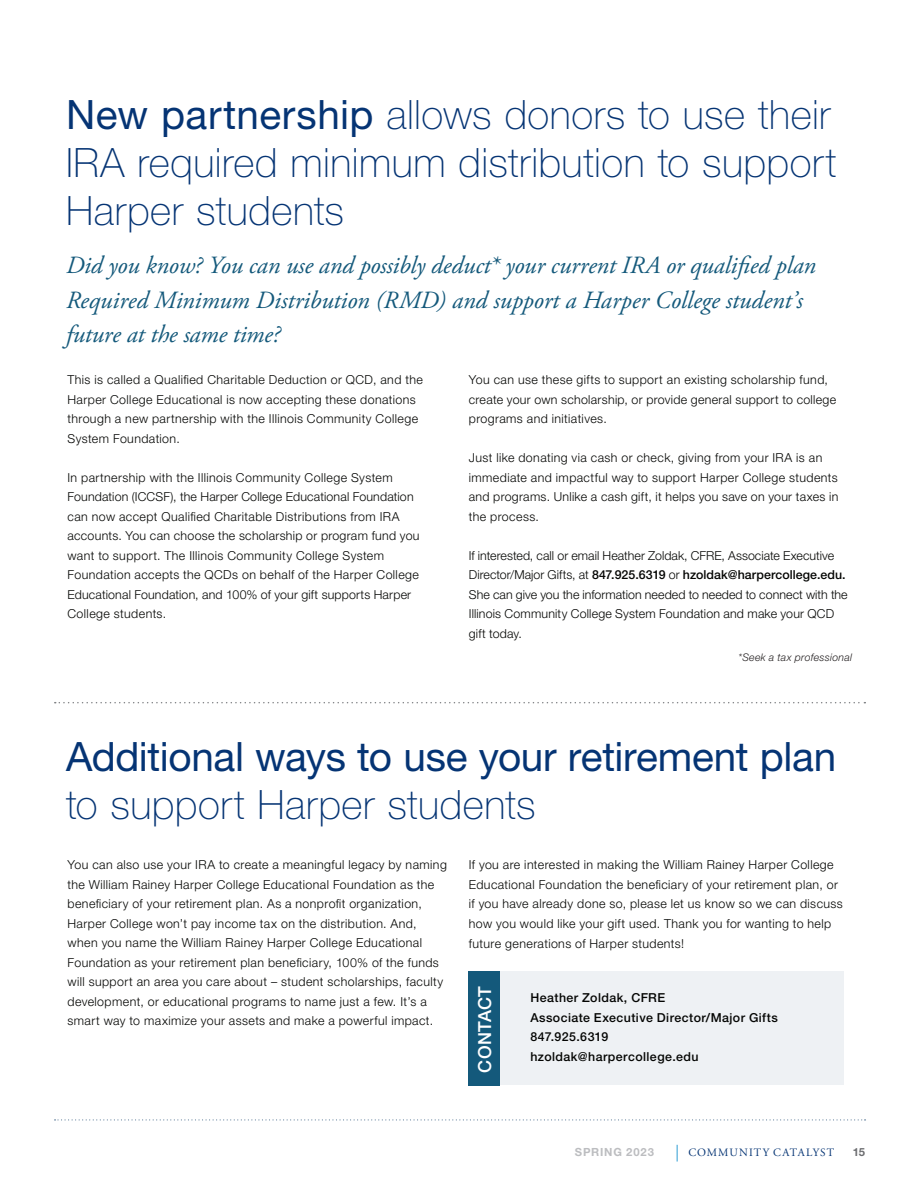
<style>
.page{position:relative;width:918px;height:1188px;background:#fff}
.page>*{position:absolute;margin:0;border:0;box-sizing:border-box;transform-origin:0 0}
.t1{font:100 40.5px/48px "Helvetica Neue LT Std";letter-spacing:.01em;color:#053474}
.t2{font:40.5px "Helvetica Neue LT Std";letter-spacing:-.01em;color:#053474}
.t3{font:italic 24.75px/34.5px "Adobe Garamond Pro";letter-spacing:-.005em;color:#14597b}
.t4{font:500 18px "Helvetica Neue LT Std";letter-spacing:.015em;color:#fff}
.t5{font:300 12.3px/19.5px "Helvetica Neue LT Std";letter-spacing:.03em;color:#040503}
.t6{font:300 12.3px/19.5px "Helvetica Neue LT Std";letter-spacing:.005em;color:#040503}
.t7{font:500 12.3px/19.5px "Helvetica Neue LT Std";letter-spacing:.035em;color:#040503}
.t8{font:11.25px "Adobe Garamond Pro";letter-spacing:.095em;color:#053474}
.t9{font:700 11.25px "Helvetica Neue LT Std";letter-spacing:.075em;color:#bcbdc0}
.t10{font:700 11.25px "Helvetica Neue LT Std";color:#6c6d70}
.t11{font:italic 300 10.5px "Helvetica Neue LT Std";letter-spacing:.025em;color:#231f20}
.s1{font-weight:400}
.s2{font-weight:500}
</style>
<div class="page">
<div style="left:469px;top:972px;width:375px;height:113px;background:#eef1f4"></div>
<div style="left:469px;top:971px;width:31px;height:114px;background:#14597b"></div>
<svg style="left:677px;top:1145px;width:1px;height:17px"></svg>
<svg style="left:55px;top:1119px;width:811px;height:1px"></svg>
<svg style="left:55px;top:702px;width:810px;height:1px"></svg>
<h1 class="t1" style="left:66px;top:91px;width:772px"><span class="s1">New partnership</span> allows donors to use their<br>IRA required minimum distribution to support<br>Harper students</h1>
<h2 class="t3" style="left:66px;top:249px;width:751px">Did you know? You can use and possibly deduct* your current IRA or qualified plan<br>Required Minimum Distribution (RMD) and support a Harper College student’s future at the same time?</h2>
<p class="t5" style="left:68px;top:370px;width:357px">This is called a Qualified Charitable Deduction or QCD, and the Harper College Educational is now accepting these donations through a new partnership with the Illinois Community College System Foundation.</p>
<p class="t5" style="left:68px;top:467px;width:354px">In partnership with the Illinois Community College System Foundation (ICCSF), the Harper College Educational Foundation can now accept Qualified Charitable Distributions from IRA accounts. You can choose the scholarship or program fund you want to support. The Illinois Community College System Foundation accepts the QCDs on behalf of the Harper College Educational Foundation, and 100% of your gift supports Harper College students.</p>
<p class="t5" style="left:469px;top:370px;width:369px">You can use these gifts to support an existing scholarship fund, create your own scholarship, or provide general support to college programs and initiatives.</p>
<p class="t5" style="left:469px;top:448px;width:371px">Just like donating via cash or check, giving from your IRA is an immediate and impactful way to support Harper College students and programs. Unlike a cash gift, it helps you save on your taxes in the process.</p>
<p class="t6" style="left:469px;top:545px;width:380px">If interested, call or email Heather Zoldak, CFRE, Associate Executive Director/Major Gifts, at <span class="s2">847.925.6319</span> or <span class="s2">hzoldak@harpercollege.edu.<br></span>She can give you the information needed to needed to connect with the Illinois Community College System Foundation and make your QCD gift today.</p>
<p class="t11" style="left:739px;top:651px;width:115px">*Seek a tax professional</p>
<h1 class="t2" style="left:66px;top:732px;width:772px">Additional ways to use your retirement plan</h1>
<h1 class="t1" style="left:66px;top:780px;width:471px">to support Harper students</h1>
<p class="t5" style="left:68px;top:855px;width:381px">You can also use your IRA to create a meaningful legacy by naming the William Rainey Harper College Educational Foundation as the beneficiary of your retirement plan. As a nonprofit organization, Harper College won’t pay income tax on the distribution. And, when you name the William Rainey Harper College Educational Foundation as your retirement plan beneficiary, 100% of the funds will support an area you care about – student scholarships, faculty development, or educational programs to name just a few. It’s a smart way to maximize your assets and make a powerful impact.</p>
<p class="t5" style="left:469px;top:855px;width:376px">If you are interested in making the William Rainey Harper College Educational Foundation the beneficiary of your retirement plan, or if you have already done so, please let us know so we can discuss how you would like your gift used. Thank you for wanting to help future generations of Harper students!</p>
<h3 class="t4" style="left:474px;top:1073px;width:88px;rotate:-90deg">CONTACT</h3>
<p class="t7" style="left:530px;top:988px;width:249px">Heather Zoldak, CFRE<br>Associate Executive Director/Major Gifts<br>847.925.6319 hzoldak@harpercollege.edu</p>
<p class="t9" style="left:575px;top:1145px;width:81px">SPRING 2023</p>
<p class="t8" style="left:688px;top:1146px;width:147px">COMMUNITY CATALYST</p>
<p class="t10" style="left:853px;top:1145px;width:14px">15</p>
</div>
